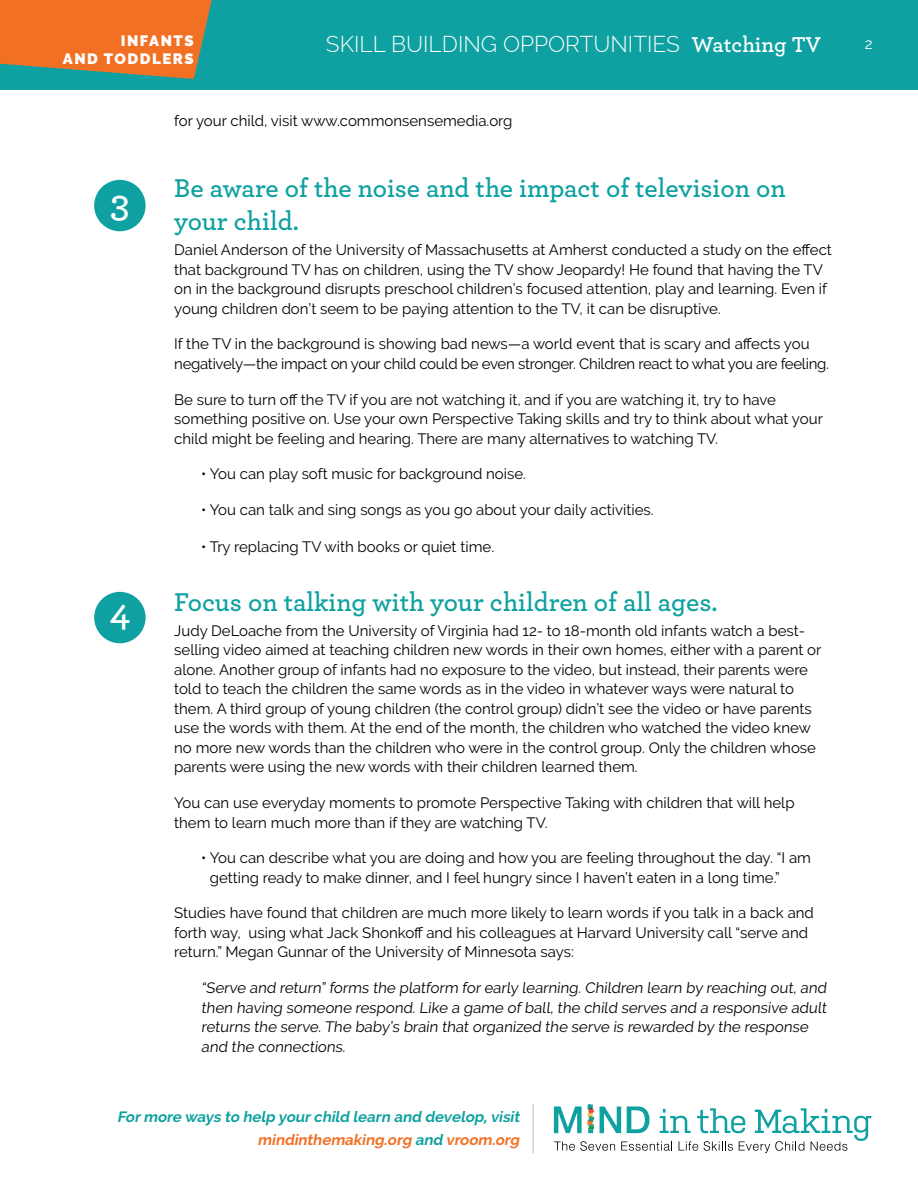
<style>
.page{position:relative;width:918px;height:1188px;background:#fff}
.page>*{position:absolute;margin:0;border:0;box-sizing:border-box;transform-origin:0 0}
.t1{font:600 39px "Archer Pro";color:#fff}
.t2{font:600 27px/33px "Archer Pro";color:#0fa1a1}
.t3{font:300 22.5px "Raleway";color:#fff}
.t4{font:15px/19.5px "Raleway";color:#000}
.t5{font:15px/19.5px "Raleway";letter-spacing:-.02em;color:#000}
.t6{font:italic 700 15px/22.5px "Raleway";color:#0fa1a1;text-align:right}
.t7{font:900 15px/18px "Raleway";letter-spacing:.1em;color:#fff;text-align:right}
.t8{font:15px "Raleway";color:#fff}
.s1{font-family:"Archer Pro";font-weight:600}
.s2{color:#f27024}
</style>
<div class="page">
<div style="left:0;top:0;width:918px;height:90px;background:#0fa1a1"></div>
<svg style="left:0;top:0;width:212px;height:79px;background:#d57633"></svg>
<svg style="left:554px;top:1104px;width:317px;height:49px"></svg>
<hr style="left:532px;top:1104px;width:2px;height:49px;background:#d1d3d4">
<div style="left:94px;top:180px;width:52px;height:51px;background:#0fa1a1;border-radius:50%"></div>
<div style="left:94px;top:592px;width:52px;height:51px;background:#0fa1a1;border-radius:50%"></div>
<p class="t7" style="left:63px;top:32px;width:132px">INFANTS<br>AND TODDLERS</p>
<h3 class="t3" style="left:326px;top:30px;width:497px">SKILL BUILDING OPPORTUNITIES <span class="s1">Watching TV</span></h3>
<p class="t8" style="left:865px;top:35px;width:9px">2</p>
<h1 class="t1" style="left:110px;top:174px;width:21px">3</h1>
<h1 class="t1" style="left:109px;top:583px;width:22px">4</h1>
<p class="t4" style="left:174px;top:111px;width:340px">for your child, visit www.commonsensemedia.org</p>
<h2 class="t2" style="left:174px;top:170px;width:613px">Be aware of the noise and the impact of television on your child.</h2>
<p class="t4" style="left:174px;top:240px;width:659px">Daniel Anderson of the University of Massachusetts at Amherst conducted a study on the effect that background TV has on children, using the TV show Jeopardy! He found that having the TV on in the background disrupts preschool children’s focused attention, play and learning. Even if young children don’t seem to be paying attention to the TV, it can be disruptive.</p>
<p class="t5" style="left:174px;top:334px;width:656px">If the TV in the background is showing bad news—a world event that is scary and affects you negatively—the impact on your child could be even stronger. Children react to what you are feeling.</p>
<p class="t4" style="left:174px;top:389px;width:650px">Be sure to turn off the TV if you are not watching it, and if you are watching it, try to have something positive on. Use your own Perspective Taking skills and try to think about what your child might be feeling and hearing. There are many alternatives to watching TV.</p>
<p class="t4" style="left:201px;top:464px;width:326px">• You can play soft music for background noise.</p>
<p class="t4" style="left:201px;top:500px;width:454px">• You can talk and sing songs as you go about your daily activities.</p>
<p class="t4" style="left:201px;top:537px;width:294px">• Try replacing TV with books or quiet time.</p>
<h2 class="t2" style="left:174px;top:584px;width:545px">Focus on talking with your children of all ages.</h2>
<p class="t4" style="left:174px;top:621px;width:649px">Judy DeLoache from the University of Virginia had 12- to 18-month old infants watch a best&shy;selling video aimed at teaching children new words in their own homes, either with a parent or alone. Another group of infants had no exposure to the video, but instead, their parents were told to teach the children the same words as in the video in whatever ways were natural to them. A third group of young children (the control group) didn’t see the video or have parents use the words with them. At the end of the month, the children who watched the video knew no more new words than the children who were in the control group. Only the children whose parents were using the new words with their children learned them.</p>
<p class="t4" style="left:174px;top:793px;width:622px">You can use everyday moments to promote Perspective Taking with children that will help them to learn much more than if they are watching TV.</p>
<p class="t4" style="left:210px;top:848px;width:603px;text-indent:-9px">• You can describe what you are doing and how you are feeling throughout the day. “I am getting ready to make dinner, and I feel hungry since I haven’t eaten in a long time.”</p>
<p class="t4" style="left:174px;top:903px;width:641px">Studies have found that children are much more likely to learn words if you talk in a back and forth way, using what Jack Shonkoff and his colleagues at Harvard University call “serve and return.” Megan Gunnar of the University of Minnesota says:</p>
<p class="t4" style="left:201px;top:978px;width:629px">“Serve and return” forms the platform for early learning. Children learn by reaching out, and then having someone respond. Like a game of ball, the child serves and a responsive adult returns the serve. The baby’s brain that organized the serve is rewarded by the response and the connections.</p>
<p class="t6" style="left:117px;top:1106px;width:407px">Formore ways to help yourchild learn and develop,visit <span class="s2">mindinthemaking.org</span> and <span class="s2">vroom.org</span></p>
</div>
